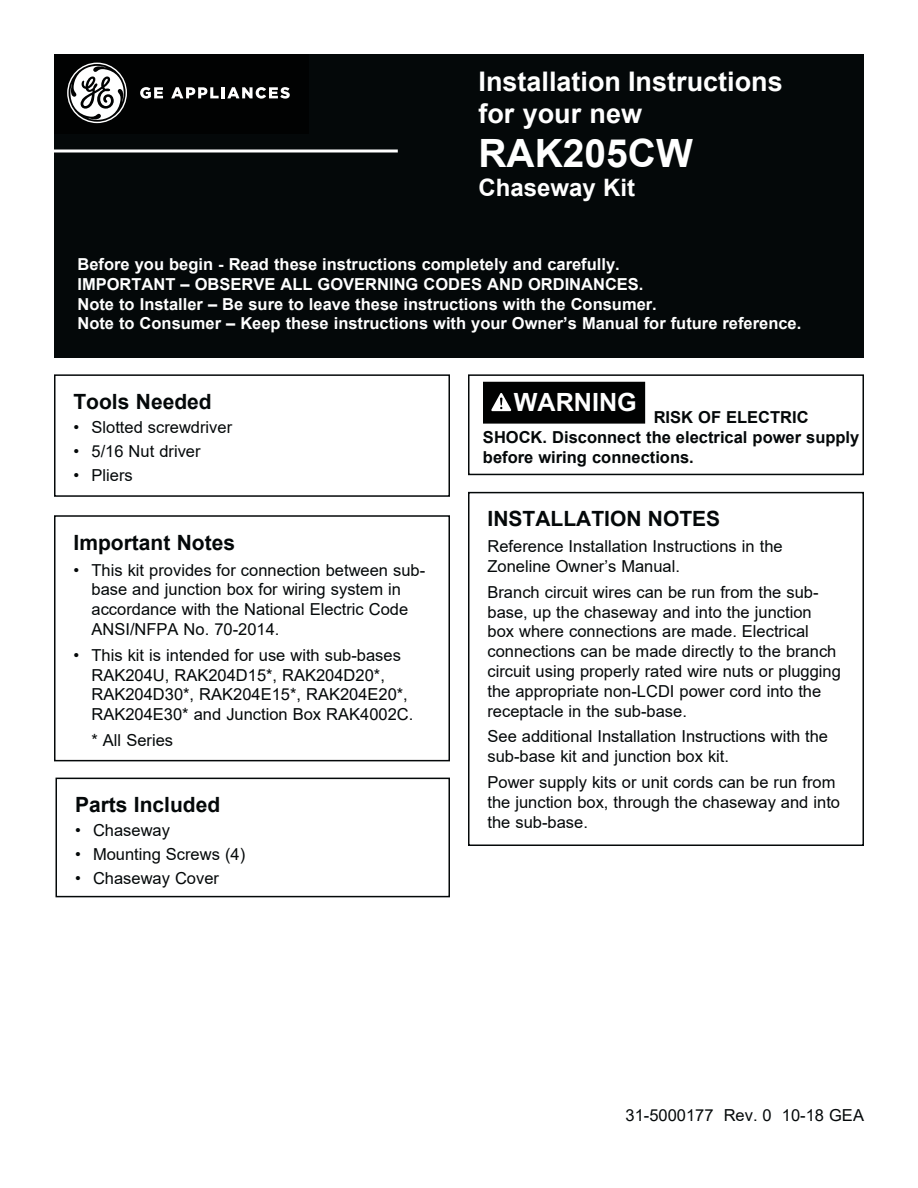
<style>
.page{position:relative;width:918px;height:1188px;background:#fff}
.page>*{position:absolute;margin:0;border:0;box-sizing:border-box;transform-origin:0 0}
.t1{font:700 39px "Arial";color:#fff}
.t2{font:700 27px/32.4px "Arial";color:#fff}
.t3{font:700 25.2px "Arial";color:#fff}
.t4{font:700 24px "Arial";color:#fff}
.t5{font:700 21px "Arial";color:#040809}
.t6{font:16.5px/19.8px "Arial";color:#040809}
.t7{font:700 16.5px/19.8px "Arial";color:#fff}
.t8{font:700 16.5px/19.8px "Arial";color:#040809}
</style>
<div class="page">
<div style="left:54px;top:374px;width:396px;height:123px;border:2px solid #040809"></div>
<div style="left:468px;top:492px;width:396px;height:354px;border:2px solid #040809"></div>
<div style="left:56px;top:778px;width:394px;height:119px;border:2px solid #040809"></div>
<div style="left:54px;top:515px;width:396px;height:246px;border:2px solid #040809"></div>
<div style="left:54px;top:54px;width:810px;height:304px;background:#040809"></div>
<hr style="left:36px;top:150px;width:362px;height:3px;background:#fff">
<div style="left:483px;top:382px;width:162px;height:41px;background:#010202"></div>
<svg style="left:491px;top:393px;width:20px;height:18px"></svg>
<div style="left:468px;top:374px;width:396px;height:101px;border:2px solid #040809"></div>
<div style="left:55px;top:55px;width:254px;height:79px;background:#010202"></div>
<svg style="left:67px;top:63px;width:60px;height:60px"></svg>
<svg style="left:140px;top:87px;width:23px;height:12px"></svg>
<svg style="left:171px;top:87px;width:119px;height:12px"></svg>
<h2 class="t2" style="left:478px;top:65px;width:306px">Installation Instructions for your new</h2>
<h1 class="t1" style="left:478px;top:132px;width:216px">RAK205CW</h1>
<h3 class="t4" style="left:478px;top:174px;width:158px">Chaseway Kit</h3>
<p class="t7" style="left:77px;top:254px;width:725px">Before you begin - Read these instructions completely and carefully.<br>IMPORTANT – OBSERVE ALL GOVERNING CODES AND ORDINANCES.<br>Note to Installer – Be sure to leave these instructions with the Consumer.<br>Note to Consumer – Keep these instructions with your Owner’s Manual for future reference.</p>
<p class="t5" style="left:74px;top:390px;width:140px">Tools Needed</p>
<p class="t6" style="left:74px;top:417px;width:160px">• Slotted screwdriver</p>
<p class="t6" style="left:74px;top:441px;width:129px">• 5/16 Nut driver</p>
<p class="t6" style="left:74px;top:465px;width:61px">• Pliers</p>
<p class="t5" style="left:74px;top:531px;width:163px">Important Notes</p>
<p class="t6" style="left:92px;top:560px;width:335px;text-indent:-18px">• This kit provides for connection between sub&shy;base and junction box for wiring system in accordance with the National Electric Code ANSI/NFPA No. 70-2014.</p>
<p class="t6" style="left:92px;top:645px;width:323px;text-indent:-18px">• This kit is intended for use with sub-bases RAK204U, RAK204D15*, RAK204D20*, RAK204D30*, RAK204E15*, RAK204E20*, RAK204E30* and Junction Box RAK4002C.</p>
<p class="t6" style="left:92px;top:730px;width:83px">* All Series</p>
<p class="t5" style="left:75px;top:793px;width:147px">Parts Included</p>
<p class="t6" style="left:75px;top:820px;width:97px">• Chaseway</p>
<p class="t6" style="left:75px;top:844px;width:172px">• Mounting Screws (4)</p>
<p class="t6" style="left:75px;top:868px;width:146px">• Chaseway Cover</p>
<h3 class="t3" style="left:514px;top:388px;width:125px">WARNING</h3>
<p class="t8" style="left:483px;top:407px;width:378px;text-indent:171px">RISK OF ELECTRIC<br>SHOCK. Disconnect the electrical power supply before wiring connections.</p>
<p class="t5" style="left:488px;top:507px;width:234px">INSTALLATION NOTES</p>
<p class="t6" style="left:488px;top:537px;width:297px">Reference Installation Instructions in the<br>Zoneline Owner’s Manual.</p>
<p class="t6" style="left:488px;top:582px;width:355px">Branch circuit wires can be run from the sub&shy;base, up the chaseway and into the junction box where connections are made. Electrical connections can be made directly to the branch circuit using properly rated wire nuts or plugging the appropriate non-LCDI power cord into the receptacle in the sub-base.</p>
<p class="t6" style="left:488px;top:727px;width:342px">See additional Installation Instructions with the sub-base kit and junction box kit.</p>
<p class="t6" style="left:488px;top:772px;width:354px">Power supply kits or unit cords can be run from the junction box, through the chaseway and into the sub-base.</p>
<p class="t6" style="left:626px;top:1105px;width:240px">31-5000177 Rev. 0 10-18 GEA</p>
</div>
